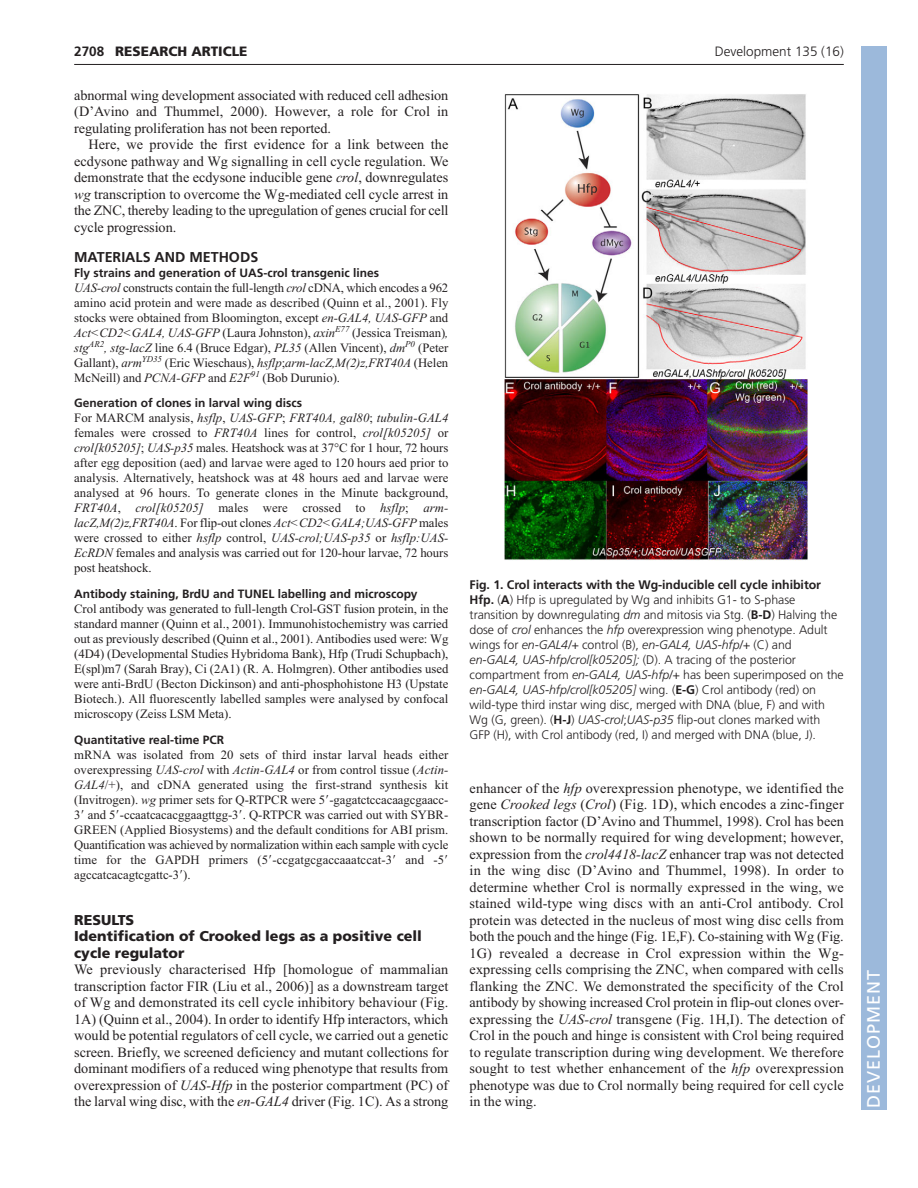
<style>
.page{position:relative;width:918px;height:1188px;background:#fff}
.page>*{position:absolute;margin:0;border:0;box-sizing:border-box;transform-origin:0 0}
.t1{font:18px "Frutiger LT Std";letter-spacing:.055em;color:#fff}
.t2{font:14.25px/16.5px "Times New Roman";letter-spacing:-.005em;color:#231f20;text-align:justify}
.t3{font:900 14.25px/16.5px "Frutiger LT Std";color:#231f20}
.t4{font:700 14.25px "Frutiger LT Std";color:#231f20}
.t5{font:300 13.5px "Frutiger LT Std";color:#231f20}
.t6{font:900 13.5px "Frutiger LT Std";color:#231f20}
.t7{font:700 13.5px "Frutiger LT Std";color:#231f20}
.t8{font:12.75px/15px "Times New Roman";letter-spacing:-.005em;color:#231f20;text-align:justify}
.t9{font:300 12.3px/15px "Frutiger LT Std";letter-spacing:-.005em;color:#231f20}
.t10{font:700 12px "Frutiger LT Std";color:#231f20}
.s1{font-style:italic}
.s2{font-family:"Mathematical Pi One"}
.s3{font-weight:700}
</style>
<div class="page">
<hr style="left:74px;top:64px;width:770px;height:1px;background:#231f20">
<img style="left:504px;top:94px;width:303px;height:466px">
<div style="left:861px;top:46px;width:25px;height:1064px;background:#9cb9db"></div>
<p class="t6" style="left:115px;top:46px;width:134px">RESEARCH ARTICLE</p>
<p class="t5" style="left:715px;top:46px;width:131px">Development 135 (16)</p>
<p class="t7" style="left:74px;top:46px;width:32px">2708</p>
<p class="t2" style="left:74px;top:88px;width:376px">abnormal wing development associated with reduced cell adhesion (D’Avino and Thummel, 2000). However, a role for Crol in regulating proliferation has not been reported.</p>
<p class="t2" style="left:74px;top:138px;width:376px;text-indent:14px">Here, we provide the first evidence for a link between the ecdysone pathway and Wg signalling in cell cycle regulation. We demonstrate that the ecdysone inducible gene <span class="s1">crol</span>, downregulates <span class="s1">wg</span> transcription to overcome the Wg-mediated cell cycle arrest in the ZNC, thereby leading to the upregulation of genes crucial for cell cycle progression.</p>
<p class="t4" style="left:74px;top:251px;width:186px">MATERIALS AND METHODS</p>
<p class="t10" style="left:74px;top:268px;width:307px">Fly strains and generation of UAS-crol transgenic lines</p>
<p class="t8" style="left:74px;top:281px;width:376px"><span class="s1">UAS-crol</span> constructs contain the full-length <span class="s1">crol</span> cDNA, which encodes a 962 amino acid protein and were made as described (Quinn et al., 2001). Fly stocks were obtained from Bloomington, except <span class="s1">en-GAL4, UAS-GFP</span> and <span class="s1">Act&lt;CD2&lt;GAL4, UAS-GFP</span> (Laura Johnston), <span class="s1">axin</span><sup>E77</sup> (Jessica Treisman)<span class="s1">, stg</span><sup>AR2</sup><span class="s1">, stg-lacZ</span> line 6.4 (Bruce Edgar), <span class="s1">PL35</span> (Allen Vincent), <span class="s1">dm</span><sup>P0</sup> (Peter Gallant), <span class="s1">arm</span><sup>YD35</sup> (Eric Wieschaus), <span class="s1">hsflp</span>;<span class="s1">arm-lacZ,M(2)z,FRT40A</span> (Helen McNeill) and <span class="s1">PCNA-GFP</span> and <span class="s1">E2F</span><sup>91</sup> (Bob Durunio).</p>
<p class="t10" style="left:74px;top:398px;width:229px">Generation of clones in larval wing discs</p>
<p class="t8" style="left:74px;top:412px;width:376px">For MARCM analysis, <span class="s1">hsflp</span>, <span class="s1">UAS-GFP</span>; <span class="s1">FRT40A, gal80</span>; <span class="s1">tubulin-GAL4 </span>females were crossed to <span class="s1">FRT40A</span> lines for control, <span class="s1">crol[k05205]</span> or <span class="s1">crol[k05205]</span>; <span class="s1">UAS-p35</span> males. Heatshock was at 37°C for 1 hour, 72 hours after egg deposition (aed) and larvae were aged to 120 hours aed prior to analysis. Alternatively, heatshock was at 48 hours aed and larvae were analysed at 96 hours. To generate clones in the Minute background, <span class="s1">FRT40A</span>, <span class="s1">crol[k05205]</span> males were crossed to <span class="s1">hsflp</span>; <span class="s1">arm&shy;lacZ,M(2)z,FRT40A</span>. For flip-out clones <span class="s1">Act&lt;CD2&lt;GAL4;UAS-GFP</span> males were crossed to either <span class="s1">hsflp</span> control, <span class="s1">UAS-crol;UAS-p35</span> or <span class="s1">hsflp:UAS-EcRDN</span> females and analysis was carried out for 120-hour larvae, 72 hours post heatshock.</p>
<p class="t10" style="left:74px;top:589px;width:345px">Antibody staining, BrdU and TUNEL labelling and microscopy</p>
<p class="t8" style="left:74px;top:602px;width:376px">Crol antibody was generated to full-length Crol-GST fusion protein, in the standard manner (Quinn et al., 2001). Immunohistochemistry was carried out as previously described (Quinn et al., 2001). Antibodies used were: Wg (4D4) (Developmental Studies Hybridoma Bank), Hfp (Trudi Schupbach), E(spl)m7 (Sarah Bray), Ci (2A1) (R. A. Holmgren). Other antibodies used were anti-BrdU (Becton Dickinson) and anti-phosphohistone H3 (Upstate Biotech.). All fluorescently labelled samples were analysed by confocal microscopy (Zeiss LSM Meta).</p>
<p class="t10" style="left:74px;top:735px;width:151px">Quantitative real-time PCR</p>
<p class="t8" style="left:74px;top:748px;width:376px">mRNA was isolated from 20 sets of third instar larval heads either overexpressing <span class="s1">UAS-crol</span> with <span class="s1">Actin-GAL4</span> or from control tissue (<span class="s1">Actin-GAL4</span>/+), and cDNA generated using the first-strand synthesis kit (Invitrogen). <span class="s1">wg</span> primer sets for Q-RTPCR were 5<span class="s2">-</span>-gagatctccacaagcgaacc-3<span class="s2">-</span> and 5<span class="s2">-</span>-ccaatcacacggaagttgg-3<span class="s2">-</span>. Q-RTPCR was carried out with SYBR-GREEN (Applied Biosystems) and the default conditions for ABI prism.<br>Quantification was achieved by normalization within each sample with cycle time for the GAPDH primers (5<span class="s2">-</span>-ccgatgcgaccaaatccat-3<span class="s2">-</span> and -5<span class="s2">- </span>agccatcacagtcgattc-3<span class="s2">-</span>).</p>
<p class="t3" style="left:74px;top:913px;width:349px">RESULTS<br>Identification of Crooked legs as a positive cell cycle regulator</p>
<p class="t2" style="left:74px;top:963px;width:376px">We previously characterised Hfp [homologue of mammalian transcription factor FIR (Liu et al., 2006)] as a downstream target of Wg and demonstrated its cell cycle inhibitory behaviour (Fig.<br>1A) (Quinn et al., 2004). In order to identify Hfp interactors, which would be potential regulators of cell cycle, we carried out a genetic screen. Briefly, we screened deficiency and mutant collections for dominant modifiers of a reduced wing phenotype that results from overexpression of <span class="s1">UAS-Hfp</span> in the posterior compartment (PC) of the larval wing disc, with the <span class="s1">en-GAL4</span> driver (Fig. 1C). As a strong</p>
<p class="t9" style="left:470px;top:578px;width:376px"><span class="s3">Fig. 1. Crol interacts with the Wg-inducible cell cycle inhibitor Hfp.</span> (<span class="s3">A</span>) Hfp is upregulated by Wg and inhibits G1- to S-phase transition by downregulating <span class="s1">dm</span> and mitosis via Stg. (<span class="s3">B-D</span>) Halving the dose of <span class="s1">crol</span> enhances the <span class="s1">hfp</span> overexpression wing phenotype. Adult wings for <span class="s1">en-GAL4/+</span> control (B), <span class="s1">en-GAL4, UAS-hfp/+</span> (C) and <span class="s1">en-GAL4, UAS-hfp/crol[k05205];</span> (D). A tracing of the posterior compartment from <span class="s1">en-GAL4, UAS-hfp/+</span> has been superimposed on the <span class="s1">en-GAL4, UAS-hfp/crol[k05205]</span> wing. (<span class="s3">E-G</span>) Crol antibody (red) on wild-type third instar wing disc, merged with DNA (blue, F) and with Wg (G, green). (<span class="s3">H-J</span>) <span class="s1">UAS-crol</span>;<span class="s1">UAS-p35</span> flip-out clones marked with GFP (H), with Crol antibody (red, I) and merged with DNA (blue, J).</p>
<p class="t2" style="left:470px;top:781px;width:376px">enhancer of the <span class="s1">hfp</span> overexpression phenotype, we identified the gene <span class="s1">Crooked legs</span> (<span class="s1">Crol</span>) (Fig. 1D), which encodes a zinc-finger transcription factor (D’Avino and Thummel, 1998). Crol has been shown to be normally required for wing development; however, expression from the <span class="s1">crol4418-lacZ</span> enhancer trap was not detected in the wing disc (D’Avino and Thummel, 1998). In order to determine whether Crol is normally expressed in the wing, we stained wild-type wing discs with an anti-Crol antibody. Crol protein was detected in the nucleus of most wing disc cells from both the pouch and the hinge (Fig. 1E,F). Co-staining with Wg (Fig.<br>1G) revealed a decrease in Crol expression within the Wg&shy;expressing cells comprising the ZNC, when compared with cells flanking the ZNC. We demonstrated the specificity of the Crol antibody by showing increased Crol protein in flip-out clones over&shy;expressing the <span class="s1">UAS-crol</span> transgene (Fig. 1H,I). The detection of Crol in the pouch and hinge is consistent with Crol being required to regulate transcription during wing development. We therefore sought to test whether enhancement of the <span class="s1">hfp</span> overexpression phenotype was due to Crol normally being required for cell cycle in the wing.</p>
<p class="t1" style="left:863px;top:1108px;width:140px;rotate:-90deg">DEVELOPMENT</p>
</div>
